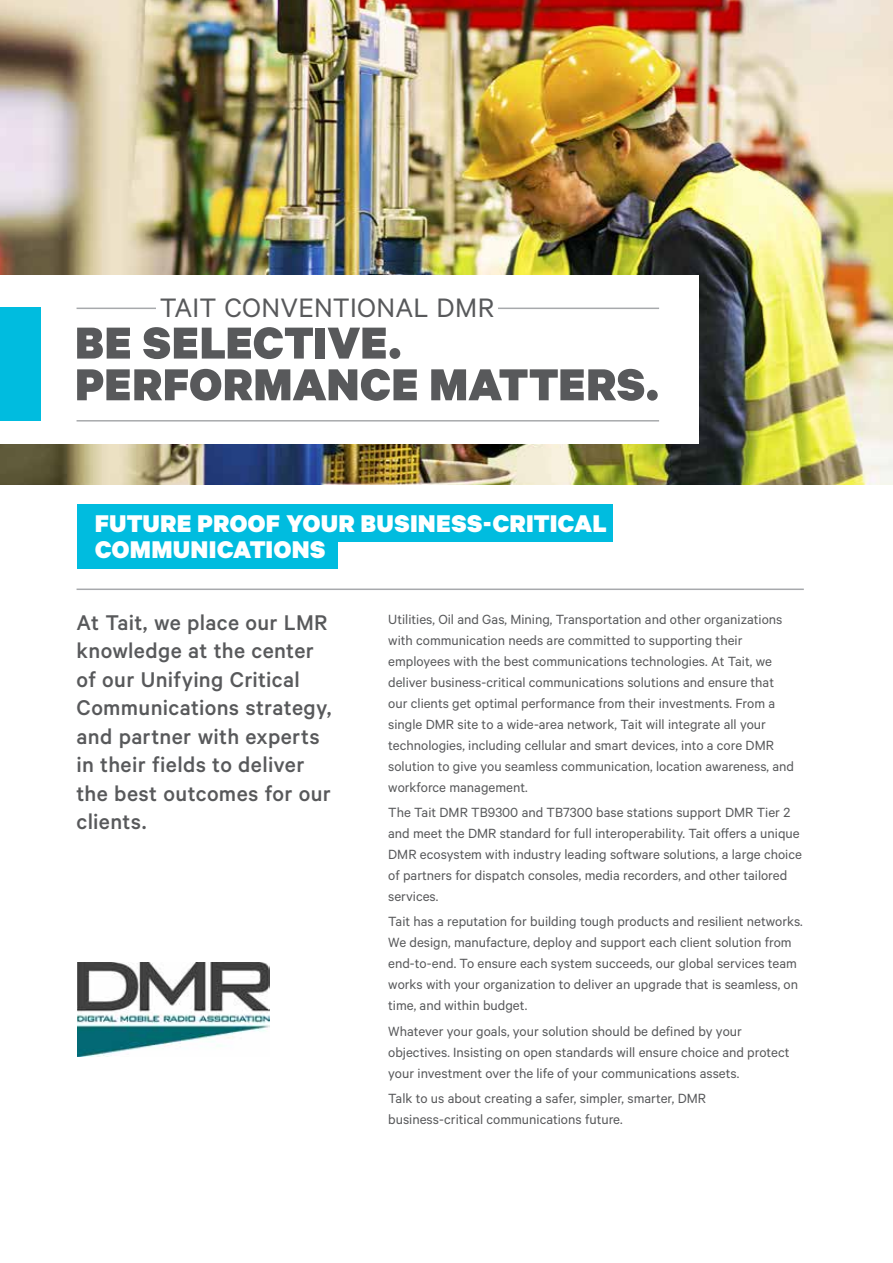
<style>
.page{position:relative;width:893px;height:1263px;background:#fff}
.page>*{position:absolute;margin:0;border:0;box-sizing:border-box;transform-origin:0 0}
.t1{font:900 50.4px/41.7px "Calibre";letter-spacing:.015em;color:#58595b}
.t2{font:30px "Calibre";letter-spacing:.01em;color:#58595b}
.t3{font:900 27.15px/25.8px "Calibre";letter-spacing:.025em;color:#fff}
.t4{font:500 24px/28.5px "Calibre";letter-spacing:.01em;color:#58595b}
.t5{font:15px/21px "Calibre";color:#58595b}
</style>
<div class="page">
<img style="left:0;top:0;width:893px;height:484px">
<div style="left:78px;top:504px;width:535px;height:38px;background:#00bcdf"></div>
<div style="left:78px;top:531px;width:260px;height:38px;background:#00bcdf"></div>
<hr style="left:77px;top:588px;width:727px;height:2px;background:#a7a9ac">
<div style="left:0;top:276px;width:699px;height:168px;background:#fff"></div>
<hr style="left:77px;top:420px;width:582px;height:1px;background:#a7a9ac">
<hr style="left:77px;top:308px;width:582px;height:1px;background:#a7a9ac">
<div style="left:157px;top:287px;width:341px;height:33px;background:#fff"></div>
<div style="left:0;top:307px;width:40px;height:114px;background:#00bcdf"></div>
<img style="left:78px;top:963px;width:192px;height:93px">
<h2 class="t2" style="left:160px;top:290px;width:336px">TAIT CONVENTIONAL DMR</h2>
<h1 class="t1" style="left:75px;top:320px;width:584px">BE SELECTIVE.<br>PERFORMANCE MATTERS.</h1>
<h3 class="t3" style="left:95px;top:510px;width:513px">FUTURE PROOF YOUR BUSINESS-CRITICAL<br>COMMUNICATIONS</h3>
<h3 class="t4" style="left:77px;top:607px;width:257px">At Tait, we place our LMR knowledge at the center of our Unifying Critical<br>Communications strategy, and partner with experts in their fields to deliver the best outcomes for our clients.</h3>
<p class="t5" style="left:388px;top:608px;width:407px">Utilities, Oil and Gas, Mining, Transportation and other organizations with communication needs are committed to supporting their employees with the best communications technologies. At Tait, we deliver business-critical communications solutions and ensure that our clients get optimal performance from their investments. From a single DMR site to a wide-area network, Tait will integrate all your technologies, including cellular and smart devices, into a core DMR solution to give you seamless communication, location awareness, and workforce management.</p>
<p class="t5" style="left:388px;top:801px;width:415px">The Tait DMR TB9300 and TB7300 base stations support DMR Tier 2 and meet the DMR standard for full interoperability. Tait offers a unique DMR ecosystem with industry leading software solutions, a large choice of partners for dispatch consoles, media recorders, and other tailored services.</p>
<p class="t5" style="left:388px;top:911px;width:416px">Tait has a reputation for building tough products and resilient networks.<br>We design, manufacture, deploy and support each client solution from end-to-end. To ensure each system succeeds, our global services team works with your organization to deliver an upgrade that is seamless, on time, and within budget.</p>
<p class="t5" style="left:388px;top:1020px;width:403px">Whatever your goals, your solution should be defined by your objectives. Insisting on open standards will ensure choice and protect your investment over the life of your communications assets.</p>
<p class="t5" style="left:388px;top:1087px;width:319px">Talk to us about creating a safer, simpler, smarter, DMR business-critical communications future.</p>
</div>
